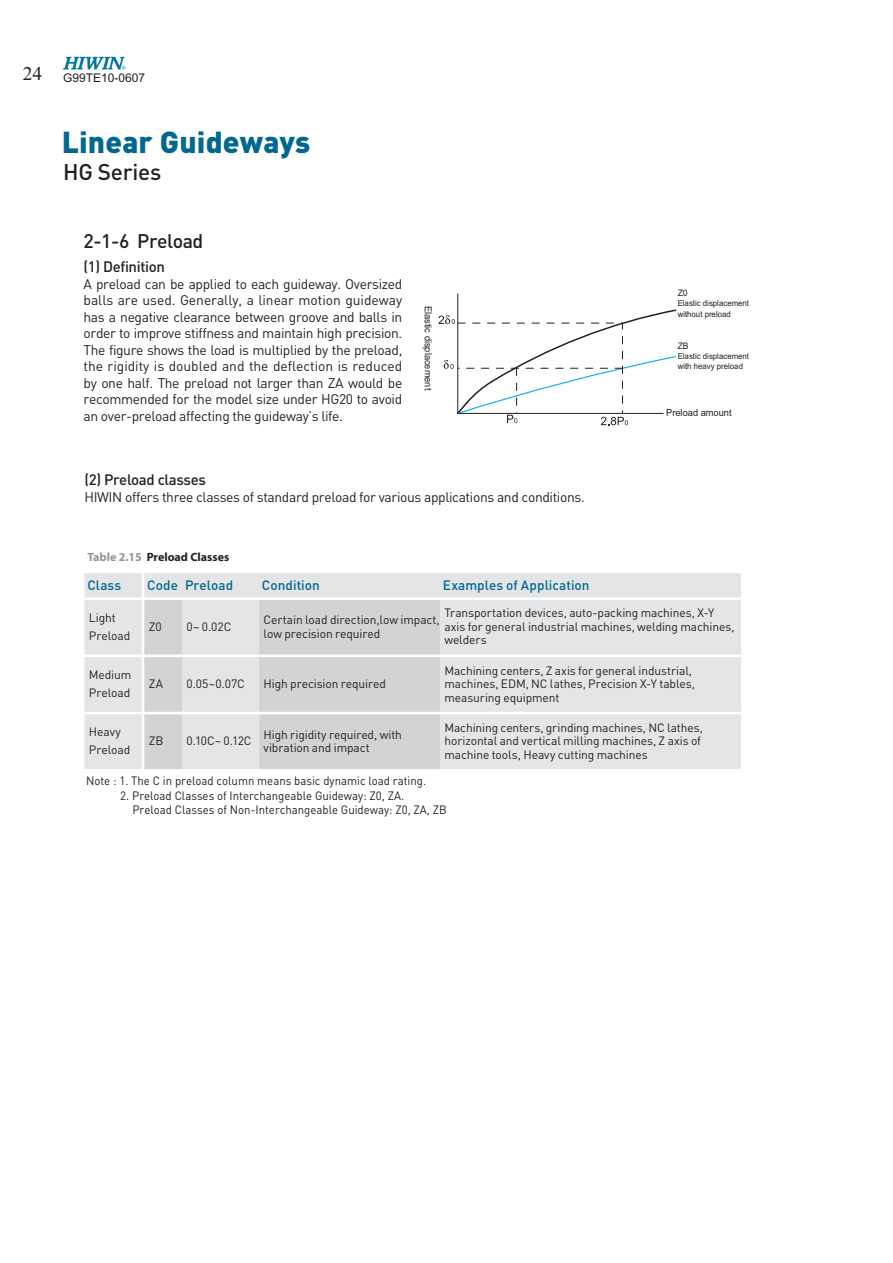
<style>
.page{position:relative;width:893px;height:1263px;background:#fff}
.page>*{position:absolute;margin:0;border:0;box-sizing:border-box;transform-origin:0 0}
.t1{font:900 30px "DIN";letter-spacing:.005em;color:#006890}
.t2{font:500 22.5px "DIN";letter-spacing:-.01em;color:#231f20}
.t3{font:500 19.5px "DIN";letter-spacing:-.025em;color:#231f20}
.t4{font:500 15px "DIN";letter-spacing:-.025em;color:#231f20}
.t5{font:13.8px/16.5px "DIN";letter-spacing:-.025em;color:#231f20;text-align:justify}
.t6{font:500 13.5px "DIN";letter-spacing:.005em;color:#006890}
.t7{font:12px/13.5px "DIN";letter-spacing:-.01em;color:#231f20}
.t8{font:12px/14.4px "DIN";letter-spacing:-.01em;color:#231f20;scale:.95 1}
.t9{font:700 12px "Myriad";color:#231f20}
.t10{font:12px "Arial";color:#231f20}
.t11{font:9.75px "Arial";color:#231f20;scale:.95 1}
.t12{font:9px "Arial";color:#231f20;scale:.95 1}
.t13{font:8.25px/10.5px "Arial";color:#231f20;scale:.95 1}
.s1{font-family:"Times New Roman";font-size:19.5px}
.s2{color:#939598}
</style>
<div class="page">
<svg style="left:438px;top:293px;width:239px;height:132px"></svg>
<div style="left:664px;top:407px;width:89px;height:22px;background:#fff"></div>
<div style="left:84px;top:573px;width:657px;height:196px;background:#e4e5e6"></div>
<svg style="left:144px;top:600px;width:296px;height:169px;background:#d6d8d9"></svg>
<hr style="left:142px;top:600px;width:2px;height:55px;background:#fff">
<hr style="left:142px;top:657px;width:2px;height:55px;background:#fff">
<hr style="left:142px;top:714px;width:2px;height:55px;background:#fff">
<hr style="left:84px;top:597px;width:58px;height:3px;background:#fff">
<hr style="left:84px;top:655px;width:657px;height:2px;background:#fff">
<hr style="left:84px;top:712px;width:657px;height:2px;background:#fff">
<hr style="left:142px;top:597px;width:599px;height:3px;background:#fff">
<hr style="left:142px;top:573px;width:2px;height:24px;background:#fff">
<svg style="left:63px;top:57px;width:62px;height:13px"></svg>
<p class="t10" style="left:23px;top:73px;width:124px"><span class="s1">24</span> G99TE10-0607</p>
<h1 class="t1" style="left:62px;top:125px;width:250px">Linear Guideways</h1>
<h2 class="t2" style="left:63px;top:164px;width:100px">HG Series</h2>
<h3 class="t3" style="left:84px;top:235px;width:121px">2-1-6 Preload</h3>
<p class="t4" style="left:84px;top:261px;width:83px">(1) Definition</p>
<p class="t5" style="left:84px;top:277px;width:320px">A preload can be applied to each guideway. Oversized balls are used. Generally, a linear motion guideway has a negative clearance between groove and balls in order to improve stiffness and maintain high precision.<br>The figure shows the load is multiplied by the preload, the rigidity is doubled and the deflection is reduced by one half. The preload not larger than ZA would be recommended for the model size under HG20 to avoid an over-preload affecting the guideway’s life.</p>
<p class="t11" style="left:432px;top:306px;width:90px;rotate:90deg">Elastic displacement</p>
<p class="t4" style="left:84px;top:474px;width:123px">(2) Preload classes</p>
<p class="t5" style="left:84px;top:490px;width:502px">HIWIN offers three classes of standard preload for various applications and conditions.</p>
<p class="t9" style="left:87px;top:553px;width:143px"><span class="s2">Table 2.15</span> Preload Classes</p>
<p class="t12" style="left:678px;top:290px;width:12px">Z0</p>
<p class="t13" style="left:678px;top:299px;width:77px">Elastic displacement without preload</p>
<p class="t12" style="left:678px;top:342px;width:13px">ZB</p>
<p class="t13" style="left:678px;top:351px;width:77px">Elastic displacement with heavy preload</p>
<p class="t11" style="left:666px;top:409px;width:70px">Preload amount</p>
<p class="t6" style="left:87px;top:580px;width:35px">Class</p>
<p class="t6" style="left:147px;top:580px;width:87px">Code Preload</p>
<p class="t6" style="left:262px;top:580px;width:59px">Condition</p>
<p class="t6" style="left:443px;top:580px;width:148px">Examples of Application</p>
<p class="t7" style="left:89px;top:610px;width:43px;line-height:17.9px">Light<br>Preload</p>
<p class="t7" style="left:149px;top:621px;width:14px">Z0</p>
<p class="t7" style="left:187px;top:621px;width:46px">0~ 0.02C</p>
<p class="t7" style="left:264px;top:614px;width:178px">Certain load direction,low impact, low precision required</p>
<p class="t7" style="left:444px;top:608px;width:292px">Transportation devices, auto-packing machines, X-Y axis for general industrial machines, welding machines, welders</p>
<p class="t7" style="left:89px;top:667px;width:44px;line-height:17.9px">Medium<br>Preload</p>
<p class="t7" style="left:149px;top:678px;width:16px">ZA</p>
<p class="t7" style="left:187px;top:678px;width:60px">0.05~0.07C</p>
<p class="t7" style="left:264px;top:678px;width:124px">High precision required</p>
<p class="t7" style="left:444px;top:665px;width:252px">Machining centers, Z axis for general industrial, machines, EDM, NC lathes, Precision X-Y tables, measuring equipment</p>
<p class="t7" style="left:89px;top:725px;width:43px;line-height:17.9px">Heavy<br>Preload</p>
<p class="t7" style="left:149px;top:736px;width:16px">ZB</p>
<p class="t7" style="left:187px;top:736px;width:66px">0.10C~ 0.12C</p>
<p class="t7" style="left:264px;top:729px;width:140px">High rigidity required, with vibration and impact</p>
<p class="t7" style="left:444px;top:722px;width:260px">Machining centers, grinding machines, NC lathes, horizontal and vertical milling machines, Z axis of machine tools, Heavy cutting machines</p>
<p class="t8" style="left:86px;top:775px;width:359px">Note : 1. The C in preload column means basic dynamic load rating.</p>
<p class="t8" style="left:132px;top:790px;width:332px;text-indent:-12px">2. Preload Classes of Interchangeable Guideway: Z0, ZA.<br>Preload Classes of Non-Interchangeable Guideway: Z0, ZA, ZB</p>
</div>
